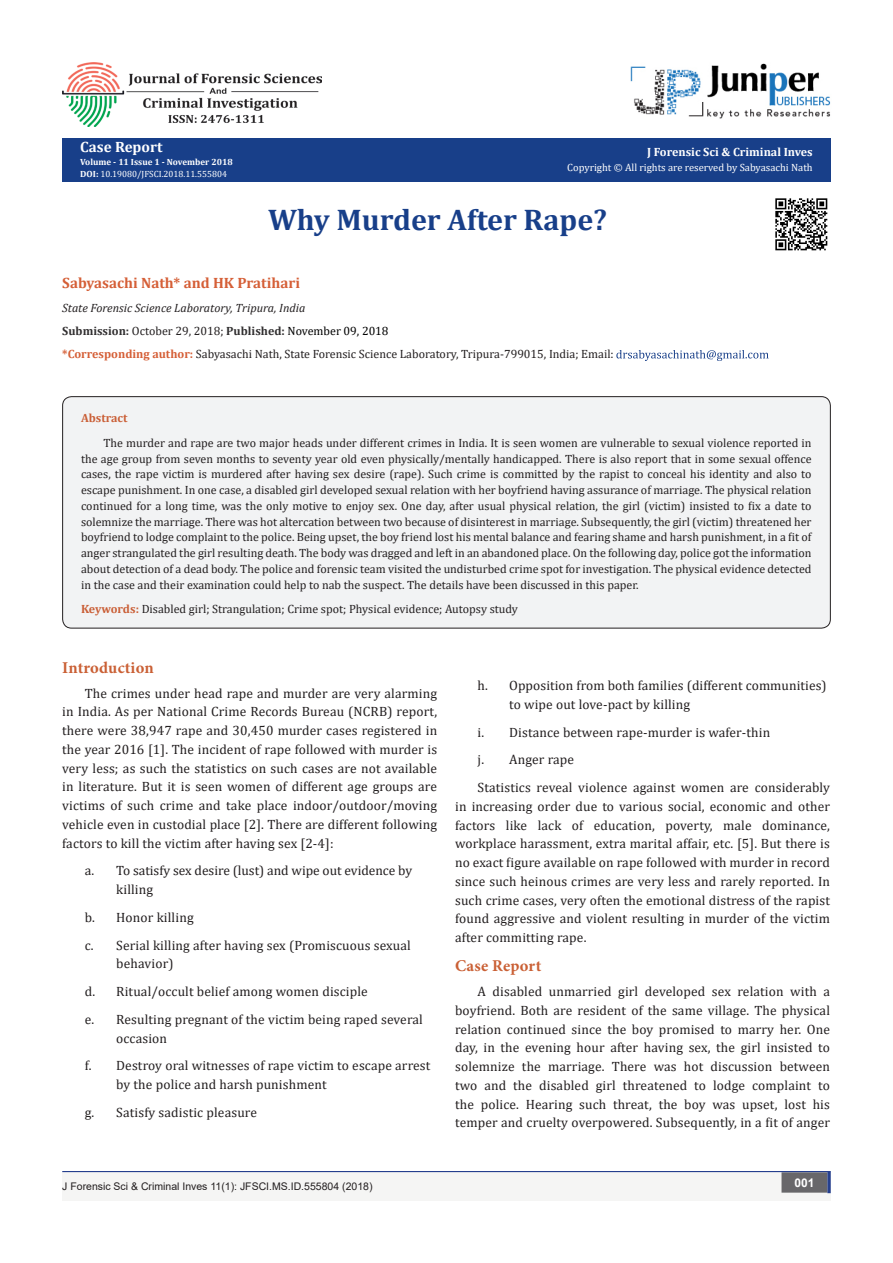
<style>
.page{position:relative;width:893px;height:1263px;background:#fff}
.page>*{position:absolute;margin:0;border:0;box-sizing:border-box;transform-origin:0 0}
.t1{font:700 30px "Cambria";color:#183f89}
.t2{font:700 16.5px "Minion Pro";letter-spacing:.01em;color:#ca6035}
.t3{font:700 15px "Cambria";color:#d55f37}
.t4{font:700 15px "Cambria";color:#fff}
.t5{font:13.5px/18.8px "Cambria";letter-spacing:.01em;color:#231f20}
.t6{font:12px/15.8px "Cambria";color:#231f20;text-align:justify}
.t7{font:700 12px "Cambria";color:#312f30}
.t8{font:italic 12px "Cambria";color:#231f20}
.t9{font:700 12px "Cambria";color:#fff}
.t10{font:700 12px "Cambria";color:#ca5f37}
.t11{font:700 12px "Arial";color:#fff}
.t12{font:10.5px "Arial";color:#231f20}
.t13{font:10.5px "Cambria";color:#fff}
.t14{font:9px "Cambria";color:#fff}
.t15{font:700 9px "Cambria";color:#fff}
.s1{font-weight:700}
.s2{font-weight:400;color:#231f20}
.s3{font-weight:400;color:#000}
.s4{font-weight:700;color:#d55f37}
.s5{font-weight:700;color:#ca5f37}
</style>
<div class="page">
<div style="left:62px;top:139px;width:769px;height:43px;background:#183f89"></div>
<svg style="left:616px;top:350px;width:153px;height:11px"></svg>
<div style="left:62px;top:1172px;width:769px;height:29px;background:#f5f5f4"></div>
<div style="left:782px;top:1173px;width:45px;height:19px;background:#68676a"></div>
<div style="left:781px;top:1172px;width:46px;height:20px;border:2px solid #68676a"></div>
<svg style="left:827px;top:1172px;width:4px;height:21px"></svg>
<hr style="left:62px;top:1171px;width:769px;height:1px;background:#253f8e">
<img style="left:630px;top:63px;width:201px;height:56px">
<img style="left:62px;top:62px;width:260px;height:65px">
<div style="left:63px;top:397px;width:767px;height:231px;background:#f2f3f4;border-radius:9px"></div>
<div style="left:62px;top:396px;width:769px;height:232px;border:1px solid #231f20;border-radius:9px"></div>
<img style="left:775px;top:198px;width:53px;height:53px">
<p class="t4" style="left:80px;top:137px;width:84px">Case Report</p>
<p class="t15" style="left:80px;top:155px;width:154px">Volume - 11 Issue 1 - November 2018</p>
<p class="t14" style="left:80px;top:169px;width:148px"><span class="s1">DOI:</span> 10.19080/JFSCI.2018.11.555804</p>
<p class="t9" style="left:647px;top:143px;width:167px">J Forensic Sci &amp; Criminal Inves</p>
<p class="t13" style="left:567px;top:162px;width:247px">Copyright © All rights are reserved by Sabyasachi Nath</p>
<p class="t1" style="left:268px;top:198px;width:340px">Why Murder After Rape?</p>
<p class="t3" style="left:62px;top:272px;width:239px">Sabyasachi Nath* and HK Pratihari</p>
<p class="t8" style="left:62px;top:299px;width:245px">State Forensic Science Laboratory, Tripura, India</p>
<p class="t7" style="left:62px;top:322px;width:328px">Submission: <span class="s2">October 29, 2018;</span> Published: <span class="s3">November 09, 2018</span></p>
<p class="t6" style="left:62px;top:346px;width:553px"><span class="s4">*Corresponding author:</span> Sabyasachi Nath, State Forensic Science Laboratory, Tripura-799015, India; Email:</p>
<p class="t10" style="left:81px;top:409px;width:48px">Abstract</p>
<p class="t6" style="left:81px;top:435px;width:732px;text-indent:22px">The murder and rape are two major heads under different crimes in India. It is seen women are vulnerable to sexual violence reported in the age group from seven months to seventy year old even physically/mentally handicapped. There is also report that in some sexual offence cases, the rape victim is murdered after having sex desire (rape). Such crime is committed by the rapist to conceal his identity and also to escape punishment. In one case, a disabled girl developed sexual relation with her boyfriend having assurance of marriage. The physical relation continued for a long time, was the only motive to enjoy sex. One day, after usual physical relation, the girl (victim) insisted to fix a date to solemnize the marriage. There was hot altercation between two because of disinterest in marriage. Subsequently, the girl (victim) threatened her boyfriend to lodge complaint to the police. Being upset, the boy friend lost his mental balance and fearing shame and harsh punishment, in a fit of anger strangulated the girl resulting death. The body was dragged and left in an abandoned place. On the following day, police got the information about detection of a dead body. The police and forensic team visited the undisturbed crime spot for investigation. The physical evidence detected in the case and their examination could help to nab the suspect. The details have been discussed in this paper.</p>
<p class="t6" style="left:81px;top:601px;width:438px"><span class="s5">Keywords:</span> Disabled girl; Strangulation; Crime spot; Physical evidence; Autopsy study</p>
<p class="t2" style="left:62px;top:656px;width:93px">Introduction</p>
<p class="t5" style="left:62px;top:684px;width:376px;text-align:justify;text-indent:22px">The crimes under head rape and murder are very alarming in India. As per National Crime Records Bureau (NCRB) report, there were 38,947 rape and 30,450 murder cases registered in the year 2016 [1]. The incident of rape followed with murder is very less; as such the statistics on such cases are not available in literature. But it is seen women of different age groups are victims of such crime and take place indoor/outdoor/moving vehicle even in custodial place [2]. There are different following factors to kill the victim after having sex [2-4]:</p>
<p class="t5" style="left:116px;top:861px;width:297px;text-indent:-31px">a. To satisfy sex desire (lust) and wipe out evidence by killing</p>
<p class="t5" style="left:85px;top:908px;width:110px">b. Honor killing</p>
<p class="t5" style="left:116px;top:936px;width:296px;text-indent:-31px">c. Serial killing after having sex (Promiscuous sexual behavior)</p>
<p class="t5" style="left:85px;top:982px;width:285px">d. Ritual/occult belief among women disciple</p>
<p class="t5" style="left:116px;top:1010px;width:308px;text-indent:-31px">e. Resulting pregnant of the victim being raped several occasion</p>
<p class="t5" style="left:116px;top:1056px;width:316px;text-indent:-31px">f. Destroy oral witnesses of rape victim to escape arrest by the police and harsh punishment</p>
<p class="t5" style="left:85px;top:1103px;width:174px">g. Satisfy sadistic pleasure</p>
<p class="t5" style="left:509px;top:676px;width:319px;text-indent:-31px">h. Opposition from both families (different communities) to wipe out love-pact by killing</p>
<p class="t5" style="left:478px;top:723px;width:294px">i. Distance between rape-murder is wafer-thin</p>
<p class="t5" style="left:478px;top:750px;width:98px">j. Anger rape</p>
<p class="t5" style="left:455px;top:778px;width:376px;text-align:justify;text-indent:22px">Statistics reveal violence against women are considerably in increasing order due to various social, economic and other factors like lack of education, poverty, male dominance, workplace harassment, extra marital affair, etc. [5]. But there is no exact figure available on rape followed with murder in record since such heinous crimes are very less and rarely reported. In such crime cases, very often the emotional distress of the rapist found aggressive and violent resulting in murder of the victim after committing rape.</p>
<p class="t2" style="left:455px;top:954px;width:88px">Case Report</p>
<p class="t5" style="left:455px;top:982px;width:376px;text-align:justify;text-indent:22px">A disabled unmarried girl developed sex relation with a boyfriend. Both are resident of the same village. The physical relation continued since the boy promised to marry her. One day, in the evening hour after having sex, the girl insisted to solemnize the marriage. There was hot discussion between two and the disabled girl threatened to lodge complaint to the police. Hearing such threat, the boy was upset, lost his temper and cruelty overpowered. Subsequently, in a fit of anger</p>
<p class="t12" style="left:62px;top:1179px;width:312px">J Forensic Sci &amp; Criminal Inves 11(1): JFSCI.MS.ID.555804 (2018)</p>
<p class="t11" style="left:794px;top:1174px;width:22px">001</p>
</div>
